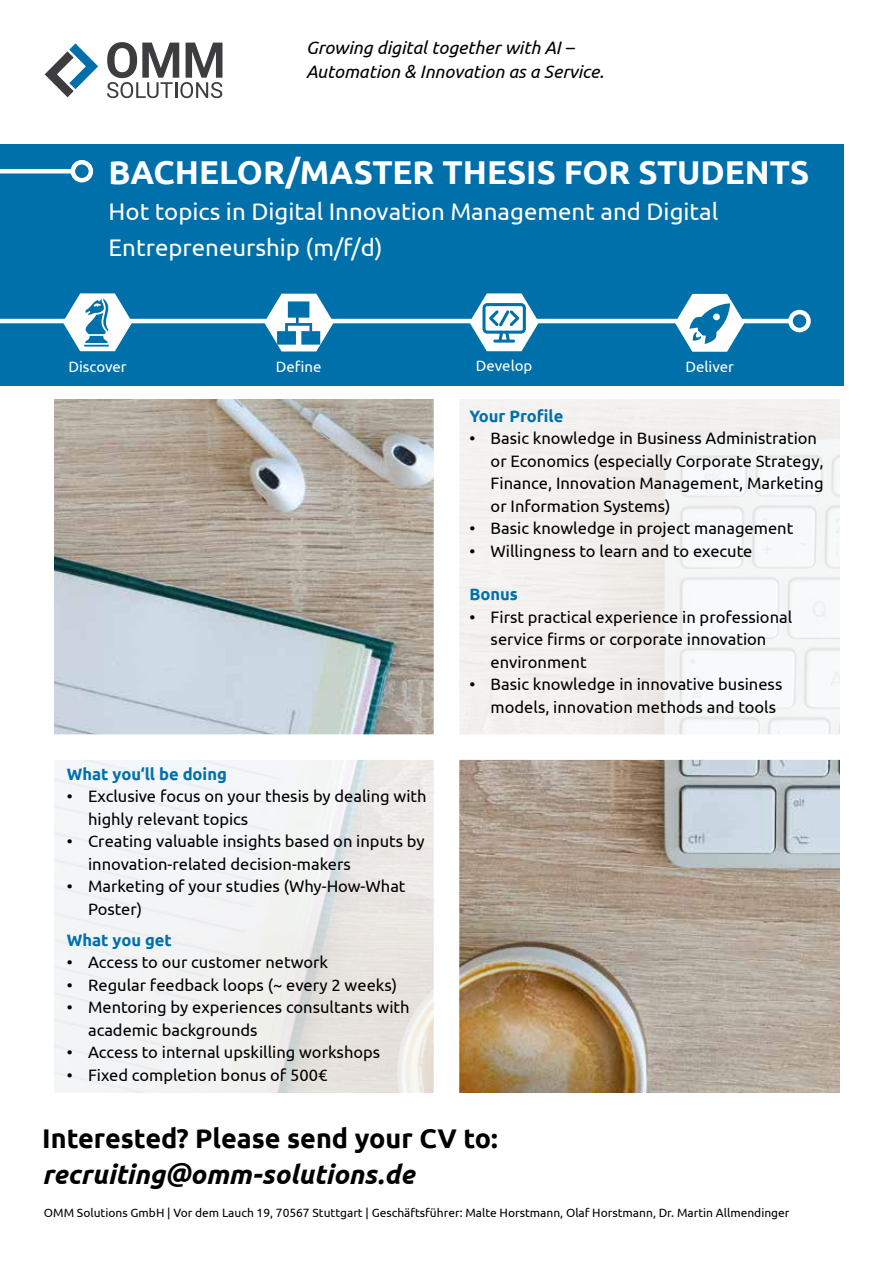
<style>
.page{position:relative;width:893px;height:1263px;background:#fff}
.page>*{position:absolute;margin:0;border:0;box-sizing:border-box;transform-origin:0 0}
.t1{font:700 33px "Ubuntu";color:#fff}
.t2{font:700 27px "Ubuntu";color:#000}
.t3{font:italic 700 27px "Ubuntu";color:#000}
.t4{font:24px/35.7px "Ubuntu";color:#fff}
.t5{font:italic 18px/24px "Ubuntu";color:#000}
.t6{font:16.5px/22.5px "Ubuntu";color:#000}
.t7{font:700 16.5px "Ubuntu";color:#0070aa}
.t8{font:15px "Ubuntu";color:#fff}
.t9{font:12px "Ubuntu";color:#000}
</style>
<div class="page">
<svg style="left:45px;top:43px;width:53px;height:54px"></svg>
<svg style="left:107px;top:42px;width:115px;height:56px"></svg>
<div style="left:0;top:144px;width:843px;height:241px;background:#0070aa"></div>
<hr style="left:0;top:319px;width:790px;height:4px;background:#fff">
<div style="left:788px;top:310px;width:23px;height:22px;border:4px solid #fff;border-radius:50%"></div>
<svg style="left:469px;top:293px;width:70px;height:58px"></svg>
<svg style="left:264px;top:294px;width:70px;height:57px"></svg>
<svg style="left:675px;top:294px;width:69px;height:58px"></svg>
<svg style="left:63px;top:293px;width:69px;height:58px"></svg>
<hr style="left:0;top:169px;width:73px;height:4px;background:#fff">
<div style="left:71px;top:160px;width:22px;height:22px;border:4px solid #fff;border-radius:50%"></div>
<img style="left:55px;top:400px;width:784px;height:693px">
<div style="left:455px;top:395px;width:389px;height:343px;background:#f4f2f1"></div>
<svg style="left:54px;top:760px;width:380px;height:333px;fill:#f2f2f3"></svg>
<div style="left:36px;top:734px;width:812px;height:26px;background:#fff"></div>
<div style="left:434px;top:393px;width:25px;height:708px;background:#fff"></div>
<p class="t5" style="left:306px;top:35px;width:299px">Growing digital together with AI –<br>Automation &amp; Innovation as a Service.</p>
<h1 class="t1" style="left:109px;top:153px;width:702px">BACHELOR/MASTER THESIS FOR STUDENTS</h1>
<h3 class="t4" style="left:109px;top:193px;width:611px">Hot topics in Digital Innovation Management and Digital<br>Entrepreneurship (m/f/d)</h3>
<p class="t8" style="left:68px;top:357px;width:60px">Discover</p>
<p class="t8" style="left:276px;top:357px;width:47px">Define</p>
<p class="t8" style="left:476px;top:357px;width:58px">Develop</p>
<p class="t8" style="left:685px;top:357px;width:50px">Deliver</p>
<p class="t7" style="left:67px;top:764px;width:162px">What you‘ll be doing</p>
<p class="t6" style="left:88px;top:784px;width:340px;text-indent:-21px">• Exclusive focus on your thesis by dealing with highly relevant topics</p>
<p class="t6" style="left:88px;top:829px;width:338px;text-indent:-21px">• Creating valuable insights based on inputs by innovation-related decision-makers</p>
<p class="t6" style="left:88px;top:874px;width:319px;text-indent:-21px">• Marketing of your studies (Why-How-What<br>Poster)</p>
<p class="t7" style="left:67px;top:930px;width:107px">What you get</p>
<p class="t6" style="left:67px;top:951px;width:263px">• Access to our customer network</p>
<p class="t6" style="left:67px;top:973px;width:332px">• Regular feedback loops (~ every 2 weeks)</p>
<p class="t6" style="left:88px;top:996px;width:323px;text-indent:-21px">• Mentoring by experiences consultants with academic backgrounds</p>
<p class="t6" style="left:67px;top:1041px;width:315px">• Access to internal upskilling workshops</p>
<p class="t6" style="left:67px;top:1063px;width:262px">• Fixed completion bonus of 500€</p>
<p class="t7" style="left:469px;top:406px;width:96px">Your Profile</p>
<p class="t6" style="left:491px;top:427px;width:334px;text-indent:-21px">• Basic knowledge in Business Administration or Economics (especially Corporate Strategy, Finance, Innovation Management, Marketing or Information Systems)</p>
<p class="t6" style="left:469px;top:517px;width:325px">• Basic knowledge in project management</p>
<p class="t6" style="left:469px;top:539px;width:285px">• Willingness to learn and to execute</p>
<p class="t7" style="left:469px;top:584px;width:50px">Bonus</p>
<p class="t6" style="left:491px;top:605px;width:303px;text-indent:-21px">• First practical experience in professional service firms or corporate innovation environment</p>
<p class="t6" style="left:491px;top:673px;width:293px;text-indent:-21px">• Basic knowledge in innovative business models, innovation methods and tools</p>
<h2 class="t2" style="left:42px;top:1121px;width:457px">Interested? Please send your CV to:</h2>
<h2 class="t3" style="left:42px;top:1157px;width:374px">recruiting@omm-solutions.de</h2>
<p class="t9" style="left:44px;top:1205px;width:747px">OMM Solutions GmbH | Vor dem Lauch 19, 70567 Stuttgart | Geschäftsführer: Malte Horstmann, Olaf Horstmann, Dr. Martin Allmendinger</p>
</div>
